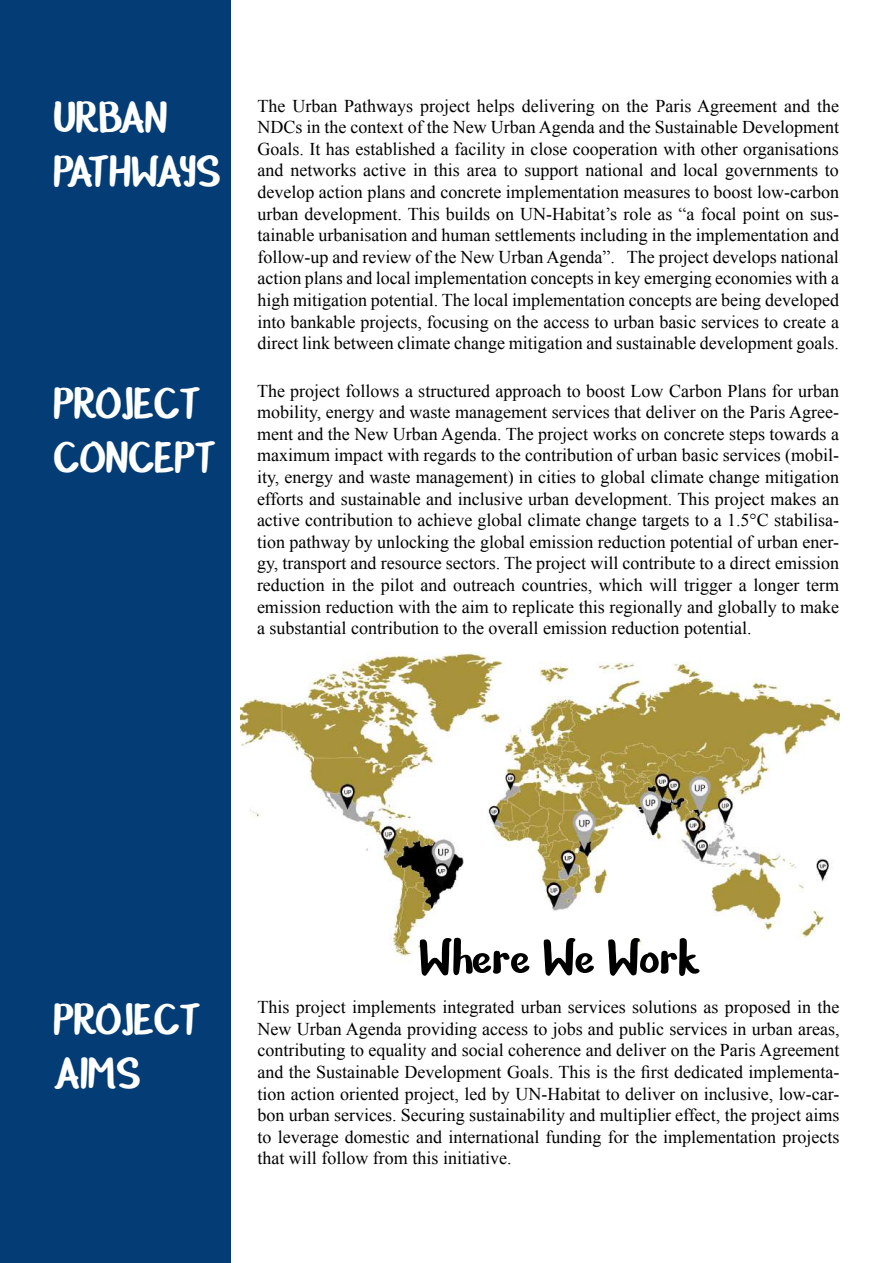
<style>
.page{position:relative;width:893px;height:1263px;background:#fff}
.page>*{position:absolute;margin:0;border:0;box-sizing:border-box;transform-origin:0 0}
.t1{font:54px "Cavorting";color:#000}
.t2{font:45px/54px "Cavorting";color:#fff}
.t3{font:18px/21.6px "Times New Roman";color:#000;text-align:justify}
</style>
<div class="page">
<div style="left:0;top:0;width:230px;height:1263px;background:#043c75"></div>
<img style="left:241px;top:653px;width:598px;height:304px">
<h2 class="t2" style="left:54px;top:91px;width:169px">URBAN<br>PATHWAYS</h2>
<p class="t3" style="left:257px;top:94px;width:583px">The Urban Pathways project helps delivering on the Paris Agreement and the NDCs in the context of the New Urban Agenda and the Sustainable Development Goals. It has established a facility in close cooperation with other organisations and networks active in this area to support national and local governments to develop action plans and concrete implementation measures to boost low-carbon urban development. This builds on UN-Habitat’s role as “a focal point on sus&shy;tainable urbanisation and human settlements including in the implementation and follow-up and review of the New Urban Agenda”. The project develops national action plans and local implementation concepts in key emerging economies with a high mitigation potential. The local implementation concepts are being developed into bankable projects, focusing on the access to urban basic services to create a direct link between climate change mitigation and sustainable development goals.</p>
<h2 class="t2" style="left:54px;top:376px;width:164px">PROJECT<br>CONCEPT</h2>
<p class="t3" style="left:257px;top:379px;width:583px">The project follows a structured approach to boost Low Carbon Plans for urban mobility, energy and waste management services that deliver on the Paris Agree&shy;ment and the New Urban Agenda. The project works on concrete steps towards a maximum impact with regards to the contribution of urban basic services (mobil&shy;ity, energy and waste management) in cities to global climate change mitigation efforts and sustainable and inclusive urban development. This project makes an active contribution to achieve global climate change targets to a 1.5°C stabilisa&shy;tion pathway by unlocking the global emission reduction potential of urban ener&shy;gy, transport and resource sectors. The project will contribute to a direct emission reduction in the pilot and outreach countries, which will trigger a longer term emission reduction with the aim to replicate this regionally and globally to make a substantial contribution to the overall emission reduction potential.</p>
<h2 class="t2" style="left:54px;top:992px;width:149px">PROJECT<br>AIMS</h2>
<h1 class="t1" style="left:420px;top:925px;width:283px">Where We Work</h1>
<p class="t3" style="left:257px;top:996px;width:583px">This project implements integrated urban services solutions as proposed in the New Urban Agenda providing access to jobs and public services in urban areas, contributing to equality and social coherence and deliver on the Paris Agreement and the Sustainable Development Goals. This is the first dedicated implementa&shy;tion action oriented project, led by UN-Habitat to deliver on inclusive, low-car&shy;bon urban services. Securing sustainability and multiplier effect, the project aims to leverage domestic and international funding for the implementation projects that will follow from this initiative.</p>
</div>
